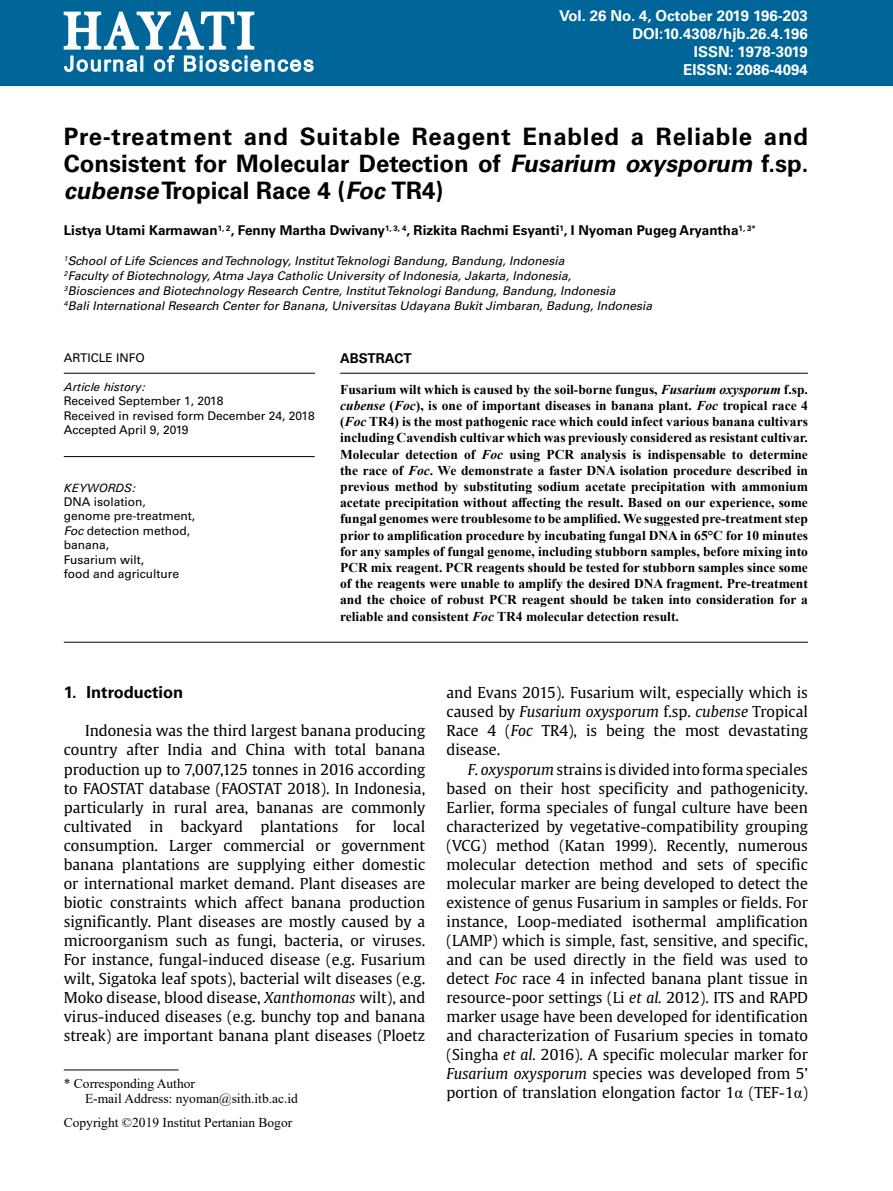
<style>
.page{position:relative;width:893px;height:1191px;background:#fff}
.page>*{position:absolute;margin:0;border:0;box-sizing:border-box;transform-origin:0 0}
.t1{font:52.5px "Bask Old Face";color:#fff;scale:.86 1}
.t2{font:700 24px/27px "Univers LT Std";color:#000;text-align:justify}
.t3{font:21px "Arial";letter-spacing:.09em;color:#fff}
.t4{font:700 16.5px "Univers LT Std";color:#000}
.t5{font:15px/19px "Gulliver";color:#000;text-align:justify}
.t6{font:700 15px/18px "Univers LT Std";color:#fff;text-align:right}
.t7{font:700 13.5px/16.2px "Times New Roman";color:#000;text-align:justify}
.t8{font:700 13.5px "Univers LT Std";color:#000}
.t9{font:13.5px/15px "Times New Roman";color:#000}
.t10{font:italic 12px/15px "Univers LT Std";color:#000}
.t11{font:12px/14.4px "Univers LT Std";color:#000}
.t12{font:italic 12px "Univers";color:#000}
.s1{font-style:italic}
.s2{font-family:"Times New Roman";font-size:16.5px}
</style>
<div class="page">
<hr style="left:64px;top:642px;width:744px;height:1px;background:#000">
<hr style="left:64px;top:456px;width:251px;height:1px;background:#000">
<hr style="left:340px;top:373px;width:468px;height:1px;background:#000">
<hr style="left:64px;top:373px;width:251px;height:1px;background:#000">
<hr style="left:64px;top:1069px;width:115px;height:1px;background:#000">
<div style="left:0;top:0;width:893px;height:85px;background:#069"></div>
<svg style="left:63px;top:11px;width:251px;height:61px"></svg>
<h1 class="t1" style="left:64px;top:2px;width:222px">H A Y AT I</h1>
<h3 class="t3" style="left:64px;top:49px;width:251px">Journal of Biosciences</h3>
<p class="t6" style="left:559px;top:7px;width:250px">Vol. 26 No. 4, October 2019 196-203<br>DOI:10.4308/hjb.26.4.196<br>ISSN: 1978-3019<br>EISSN: 2086-4094</p>
<h2 class="t2" style="left:64px;top:123px;width:746px">Pre-treatment and Suitable Reagent Enabled a Reliable and Consistent for Molecular Detection of <span class="s1">Fusarium oxysporum</span> f.sp. <span class="s1">cubense</span> Tropical Race 4 (<span class="s1">Foc</span> TR4)</h2>
<p class="t8" style="left:64px;top:222px;width:694px">Listya Utami Karmawan<sup>1,</sup> <sup>2</sup>, Fenny Martha Dwivany<sup>1,</sup> <sup>3,</sup> <sup>4</sup>, Rizkita Rachmi Esyanti<sup>1</sup>, I Nyoman Pugeg Aryantha<sup>1,</sup> <sup>3*</sup></p>
<p class="t10" style="left:64px;top:253px;width:593px"><sup>1</sup>SchoolofLife Sciences and Technology,InstitutTeknologiBandung,Bandung,Indonesia<br><sup>2</sup>Faculty ofBiotechnology,Atma Jaya Catholic University ofIndonesia,Jakarta,Indonesia,<br><sup>3</sup>Biosciences and Biotechnology Research Centre,InstitutTeknologiBandung,Bandung,Indonesia <sup>4</sup>BaliInternationalResearch CenterforBanana,Universitas Udayana BukitJimbaran,Badung,Indonesia</p>
<p class="t11" style="left:64px;top:351px;width:82px">ARTICLE INFO</p>
<p class="t12" style="left:64px;top:379px;width:83px">Article history:</p>
<p class="t11" style="left:64px;top:394px;width:252px">Received September 1, 2018<br>Received in revised form December 24, 2018<br>Accepted April 9, 2019</p>
<p class="t12" style="left:64px;top:480px;width:74px">KEYWORDS:</p>
<p class="t11" style="left:64px;top:495px;width:133px">DNA isolation, genome pre-treatment,<br><span class="s1">Foc</span> detection method, banana,<br>Fusarium wilt,<br>food and agriculture</p>
<p class="t8" style="left:340px;top:350px;width:73px">ABSTRACT</p>
<p class="t7" style="left:340px;top:381px;width:469px">Fusarium wilt which is caused by the soil-borne fungus, <span class="s1">Fusarium oxysporum</span> f.sp. <span class="s1">cubense</span> (<span class="s1">Foc</span>), is one of important diseases in banana plant. <span class="s1">Foc</span> tropical race 4 (<span class="s1">Foc</span> TR4) is the most pathogenic race which could infect various banana cultivars including Cavendish cultivar which was previously considered as resistant cultivar.<br>Molecular detection of <span class="s1">Foc</span> using PCR analysis is indispensable to determine the race of <span class="s1">Foc</span>. We demonstrate a faster DNA isolation procedure described in previous method by substituting sodium acetate precipitation with ammonium acetate precipitation without affecting the result. Based on our experience, some fungal genomes were troublesome to be amplified. We suggested pre-treatment step prior to amplification procedure by incubating fungal DNA in 65°C for 10 minutes for any samples of fungal genome, including stubborn samples, before mixing into PCR mix reagent. PCR reagents should be tested for stubborn samples since some of the reagents were unable to amplify the desired DNA fragment. Pre-treatment and the choice of robust PCR reagent should be taken into consideration for a reliable and consistent <span class="s1">Foc</span> TR4 molecular detection result.</p>
<p class="t4" style="left:64px;top:683px;width:121px">1. Introduction</p>
<p class="t5" style="left:64px;top:721px;width:363px;text-indent:21px">Indonesia was the third largest banana producing country after India and China with total banana production up to 7,007,125 tonnes in 2016 according to FAOSTAT database (FAOSTAT 2018). In Indonesia, particularly in rural area, bananas are commonly cultivated in backyard plantations for local consumption. Larger commercial or government banana plantations are supplying either domestic or international market demand. Plant diseases are biotic constraints which affect banana production significantly. Plant diseases are mostly caused by a microorganism such as fungi, bacteria, or viruses.<br>For instance, fungal-induced disease (e.g. Fusarium wilt, Sigatoka leaf spots), bacterial wilt diseases (e.g.<br>Moko disease, blood disease, <span class="s1">Xanthomonas</span> wilt), and virus-induced diseases (e.g. bunchy top and banana streak) are important banana plant diseases (Ploetz</p>
<p class="t9" style="left:85px;top:1076px;width:215px;text-indent:-21px">* Corresponding Author<br>E-mail Address: nyoman@sith.itb.ac.id</p>
<p class="t9" style="left:64px;top:1115px;width:230px">Copyright ©2019 Institut Pertanian Bogor</p>
<p class="t5" style="left:446px;top:683px;width:363px">and Evans 2015). Fusarium wilt, especially which is caused by <span class="s1">Fusarium oxysporum</span> f.sp. <span class="s1">cubense</span> Tropical Race 4 (<span class="s1">Foc</span> TR4), is being the most devastating disease.</p>
<p class="t5" style="left:446px;top:759px;width:363px;text-indent:21px"><span class="s1">F. oxysporum</span> strains is divided into forma speciales based on their host specificity and pathogenicity.<br>Earlier, forma speciales of fungal culture have been characterized by vegetative-compatibility grouping (VCG) method (Katan 1999). Recently, numerous molecular detection method and sets of specific molecular marker are being developed to detect the existence of genus Fusarium in samples or fields. For instance, Loop-mediated isothermal amplification (LAMP) which is simple, fast, sensitive, and specific, and can be used directly in the field was used to detect <span class="s1">Foc</span> race 4 in infected banana plant tissue in resource-poor settings (Li <span class="s1">et al.</span> 2012). ITS and RAPD marker usage have been developed for identification and characterization of Fusarium species in tomato (Singha <span class="s1">et al.</span> 2016). A specific molecular marker for <span class="s1">Fusarium oxysporum</span> species was developed from 5’ portion of translation elongation factor 1<span class="s2">α</span> (TEF-1<span class="s2">α</span>)</p>
</div>
